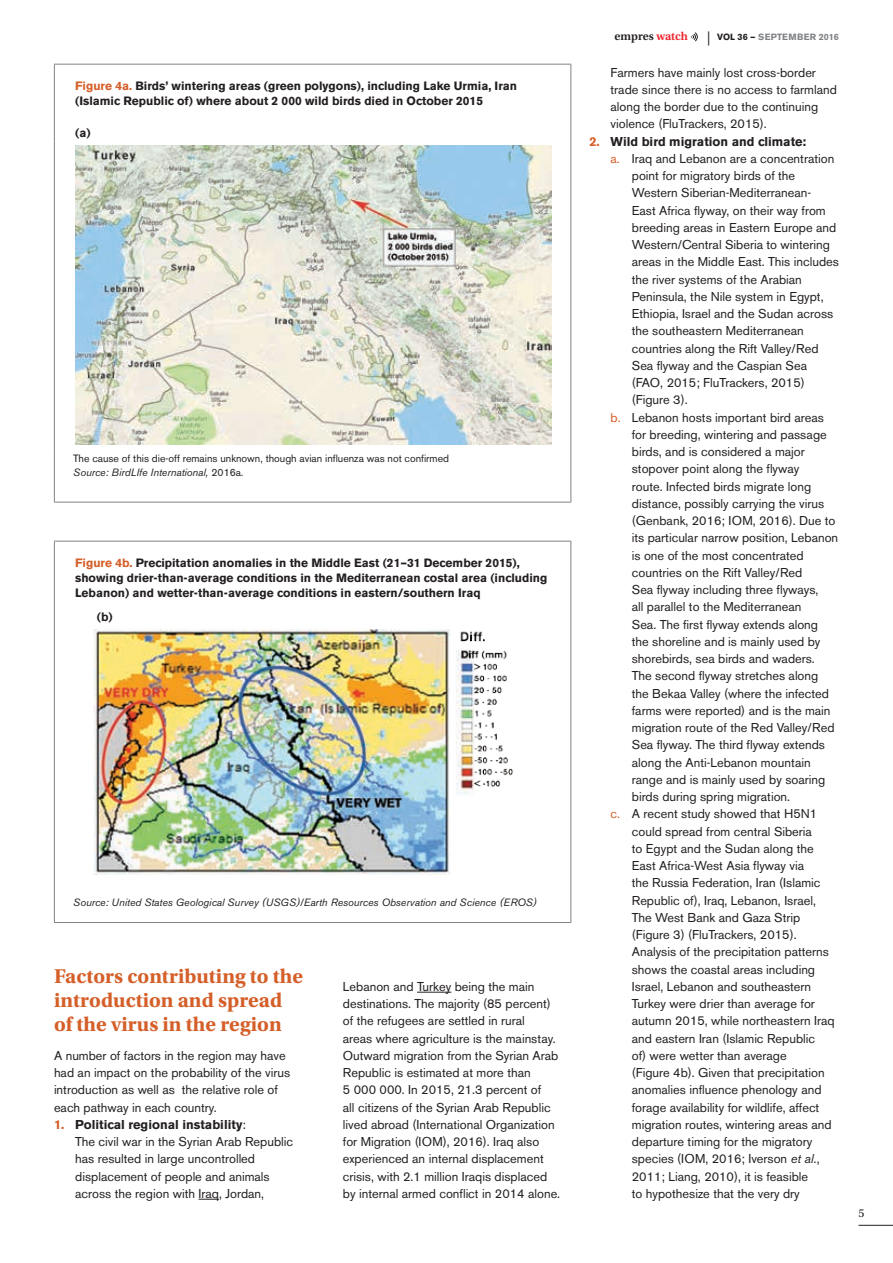
<style>
.page{position:relative;width:893px;height:1263px;background:#fff}
.page>*{position:absolute;margin:0;border:0;box-sizing:border-box;transform-origin:0 0}
.t1{font:700 21px/24px "Utopia Std";color:#d55f29}
.t2{font:12.75px/17.2px "Akzidenz Grotesk BE";color:#231f20}
.t3{font:700 12.75px "Akzidenz Grotesk BE";color:#231f20}
.t4{font:700 12px/15px "Akzidenz Grotesk BE";color:#231f20}
.t5{font:600 12px "Utopia Std";color:#231f20}
.t6{font:12px "Utopia Std";color:#231f20}
.t7{font:10.5px/13.5px "Akzidenz Grotesk BE";color:#231f20}
.t8{font:italic 10.5px "Akzidenz Grotesk BE";color:#231f20}
.t9{font:700 9px "Akzidenz Grotesk BE";color:#808285}
.s1{color:#d55f29}
.s2{font-style:italic}
.s3{font-weight:700;color:#d55f29}
.s4{font-weight:700}
.s5{color:#ed1c24}
.s6{font-family:"Utopia Std";font-weight:400;font-size:15px;color:#231f20}
.s7{color:#231f20}
</style>
<div class="page">
<svg style="left:691px;top:32px;width:7px;height:10px"></svg>
<hr style="left:858px;top:1225px;width:35px;height:1px;background:#231f20">
<hr style="left:417px;top:992px;width:34px;height:1px;background:#231f20">
<svg style="left:199px;top:1199px;width:20px;height:1px"></svg>
<hr style="left:54px;top:541px;width:517px;height:1px;background:#808285">
<hr style="left:54px;top:541px;width:1px;height:84px;background:#808285">
<hr style="left:570px;top:541px;width:1px;height:84px;background:#808285">
<hr style="left:54px;top:625px;width:1px;height:297px;background:#808285">
<hr style="left:570px;top:625px;width:1px;height:297px;background:#808285">
<hr style="left:54px;top:922px;width:517px;height:1px;background:#808285">
<img style="left:94px;top:629px;width:419px;height:246px">
<hr style="left:54px;top:64px;width:517px;height:1px;background:#808285">
<hr style="left:54px;top:65px;width:1px;height:76px;background:#808285">
<hr style="left:570px;top:65px;width:1px;height:76px;background:#808285">
<hr style="left:54px;top:141px;width:1px;height:309px;background:#808285">
<hr style="left:570px;top:141px;width:1px;height:309px;background:#808285">
<hr style="left:54px;top:450px;width:1px;height:52px;background:#808285">
<hr style="left:570px;top:450px;width:1px;height:52px;background:#808285">
<hr style="left:54px;top:502px;width:517px;height:1px;background:#808285">
<img style="left:75px;top:146px;width:476px;height:299px">
<p class="t4" style="left:75px;top:79px;width:443px"><span class="s1">Figure 4a.</span> Birds’ wintering areas (green polygons), including Lake Urmia, Iran (Islamic Republic of) where about 2 000 wild birds died in October 2015</p>
<p class="t4" style="left:75px;top:126px;width:17px">(a)</p>
<p class="t7" style="left:73px;top:452px;width:377px">The cause of this die-off remains unknown, though avian influenza was not confirmed<br><span class="s2">Source: BirdLIfe International,</span> 2016a<span class="s2">.</span></p>
<p class="t4" style="left:75px;top:556px;width:474px"><span class="s1">Figure 4b.</span> Precipitation anomalies in the Middle East (21–31 December 2015), showing drier-than-average conditions in the Mediterranean costal area (including<br>Lebanon) and wetter-than-average conditions in eastern/southern Iraq</p>
<p class="t4" style="left:97px;top:609px;width:17px">(b)</p>
<p class="t8" style="left:73px;top:895px;width:465px">Source: United States Geological Survey (USGS)/Earth Resources Observation and Science (EROS)</p>
<h1 class="t1" style="left:54px;top:965px;width:251px">Factors contributing to the introduction and spread of the virus in the region</h1>
<p class="t2" style="left:54px;top:1047px;width:238px">A number of factors in the region may have had an impact on the probability of the virus introduction as well as the relative role of each pathway in each country.</p>
<p class="t2" style="left:75px;top:1116px;width:219px;text-indent:-21px"><span class="s3">1.</span> <span class="s4">Political regional instability</span>:<br>The civil war in the Syrian Arab Republic has resulted in large uncontrolled displacement of people and animals across the region with Iraq, Jordan,</p>
<p class="t2" style="left:343px;top:978px;width:219px">Lebanon and Turkey being the main destinations. The majority (85 percent) of the refugees are settled in rural<br>areas where agriculture is the mainstay.<br>Outward migration from the Syrian Arab Republic is estimated at more than<br>5 000 000. In 2015, 21.3 percent of<br>all citizens of the Syrian Arab Republic lived abroad (International Organization for Migration (IOM), 2016). Iraq also experienced an internal displacement crisis, with 2.1 million Iraqis displaced by internal armed conflict in 2014 alone.</p>
<p class="t5" style="left:614px;top:29px;width:75px">empres <span class="s5">watch</span></p>
<p class="t9" style="left:707px;top:32px;width:133px"><span class="s6">|</span> <span class="s7">VOL 36 —</span> September 2016</p>
<p class="t2" style="left:611px;top:63px;width:228px">Farmers have mainly lost cross-border trade since there is no access to farmland along the border due to the continuing violence (FluTrackers, 2015).</p>
<p class="t3" style="left:589px;top:134px;width:219px"><span class="s1">2.</span> Wild bird migration and climate:</p>
<p class="t2" style="left:611px;top:150px;width:225px"><span class="s1">a.</span> Iraq and Lebanon are a concentration</p>
<p class="t2" style="left:632px;top:167px;width:165px">point for migratory birds of the</p>
<p class="t2" style="left:632px;top:184px;width:181px">Western Siberian-Mediterranean-</p>
<p class="t2" style="left:632px;top:201px;width:195px">East Africa flyway, on their way from</p>
<p class="t2" style="left:632px;top:219px;width:206px">breeding areas in Eastern Europe and</p>
<p class="t2" style="left:632px;top:236px;width:200px">Western/Central Siberia to wintering</p>
<p class="t2" style="left:632px;top:253px;width:209px">areas in the Middle East. This includes</p>
<p class="t2" style="left:632px;top:270px;width:172px">the river systems of the Arabian</p>
<p class="t2" style="left:632px;top:288px;width:193px">Peninsula, the Nile system in Egypt,</p>
<p class="t2" style="left:632px;top:305px;width:203px">Ethiopia, Israel and the Sudan across</p>
<p class="t2" style="left:632px;top:322px;width:173px">the southeastern Mediterranean</p>
<p class="t2" style="left:632px;top:339px;width:188px">countries along the Rift Valley/Red</p>
<p class="t2" style="left:632px;top:357px;width:177px">Sea flyway and the Caspian Sea</p>
<p class="t2" style="left:632px;top:374px;width:174px">(FAO, 2015; FluTrackers, 2015)</p>
<p class="t2" style="left:632px;top:391px;width:57px">(Figure 3).</p>
<p class="t2" style="left:611px;top:408px;width:215px"><span class="s1">b.</span> Lebanon hosts important bird areas</p>
<p class="t2" style="left:632px;top:426px;width:196px">for breeding, wintering and passage</p>
<p class="t2" style="left:632px;top:443px;width:174px">birds, and is considered a major</p>
<p class="t2" style="left:632px;top:460px;width:169px">stopover point along the flyway</p>
<p class="t2" style="left:632px;top:477px;width:181px">route. Infected birds migrate long</p>
<p class="t2" style="left:632px;top:495px;width:194px">distance, possibly carrying the virus</p>
<p class="t2" style="left:632px;top:512px;width:205px">(Genbank, 2016; IOM, 2016). Due to</p>
<p class="t2" style="left:632px;top:529px;width:208px">its particular narrow position, Lebanon</p>
<p class="t2" style="left:632px;top:547px;width:173px">is one of the most concentrated</p>
<p class="t2" style="left:632px;top:564px;width:172px">countries on the Rift Valley/Red</p>
<p class="t2" style="left:632px;top:581px;width:188px">Sea flyway including three flyways,</p>
<p class="t2" style="left:632px;top:598px;width:171px">all parallel to the Mediterranean</p>
<p class="t2" style="left:632px;top:616px;width:188px">Sea. The first flyway extends along</p>
<p class="t2" style="left:632px;top:633px;width:190px">the shoreline and is mainly used by</p>
<p class="t2" style="left:632px;top:650px;width:185px">shorebirds, sea birds and waders.</p>
<p class="t2" style="left:632px;top:667px;width:188px">The second flyway stretches along</p>
<p class="t2" style="left:632px;top:685px;width:199px">the Bekaa Valley (where the infected</p>
<p class="t2" style="left:632px;top:702px;width:200px">farms were reported) and is the main</p>
<p class="t2" style="left:632px;top:719px;width:204px">migration route of the Red Valley/Red</p>
<p class="t2" style="left:632px;top:736px;width:195px">Sea flyway. The third flyway extends</p>
<p class="t2" style="left:632px;top:754px;width:180px">along the Anti-Lebanon mountain</p>
<p class="t2" style="left:632px;top:771px;width:195px">range and is mainly used by soaring</p>
<p class="t2" style="left:632px;top:788px;width:160px">birds during spring migration.</p>
<p class="t2" style="left:611px;top:805px;width:208px"><span class="s1">c.</span> A recent study showed that H5N1</p>
<p class="t2" style="left:632px;top:823px;width:182px">could spread from central Siberia</p>
<p class="t2" style="left:632px;top:840px;width:183px">to Egypt and the Sudan along the</p>
<p class="t2" style="left:632px;top:857px;width:174px">East Africa-West Asia flyway via</p>
<p class="t2" style="left:632px;top:874px;width:190px">the Russia Federation, Iran (Islamic</p>
<p class="t2" style="left:632px;top:892px;width:186px">Republic of), Iraq, Lebanon, Israel,</p>
<p class="t2" style="left:632px;top:909px;width:170px">The West Bank and Gaza Strip</p>
<p class="t2" style="left:632px;top:926px;width:166px">(Figure 3) (FluTrackers, 2015).</p>
<p class="t2" style="left:632px;top:943px;width:199px">Analysis of the precipitation patterns</p>
<p class="t2" style="left:632px;top:961px;width:185px">shows the coastal areas including</p>
<p class="t2" style="left:632px;top:978px;width:181px">Israel, Lebanon and southeastern</p>
<p class="t2" style="left:632px;top:995px;width:185px">Turkey were drier than average for</p>
<p class="t2" style="left:632px;top:1012px;width:204px">autumn 2015, while northeastern Iraq</p>
<p class="t2" style="left:632px;top:1030px;width:185px">and eastern Iran (Islamic Republic</p>
<p class="t2" style="left:632px;top:1047px;width:156px">of) were wetter than average</p>
<p class="t2" style="left:632px;top:1064px;width:194px">(Figure 4b). Given that precipitation</p>
<p class="t2" style="left:632px;top:1081px;width:191px">anomalies influence phenology and</p>
<p class="t2" style="left:632px;top:1099px;width:189px">forage availability for wildlife, affect</p>
<p class="t2" style="left:632px;top:1116px;width:201px">migration routes, wintering areas and</p>
<p class="t2" style="left:632px;top:1133px;width:182px">departure timing for the migratory</p>
<p class="t2" style="left:632px;top:1150px;width:189px">species (IOM, 2016; Iverson <span class="s2">et al.</span>,</p>
<p class="t2" style="left:632px;top:1168px;width:178px">2011; Liang, 2010), it is feasible</p>
<p class="t2" style="left:632px;top:1185px;width:169px">to hypothesize that the very dry</p>
<p class="t6" style="left:858px;top:1206px;width:7px">5</p>
</div>
